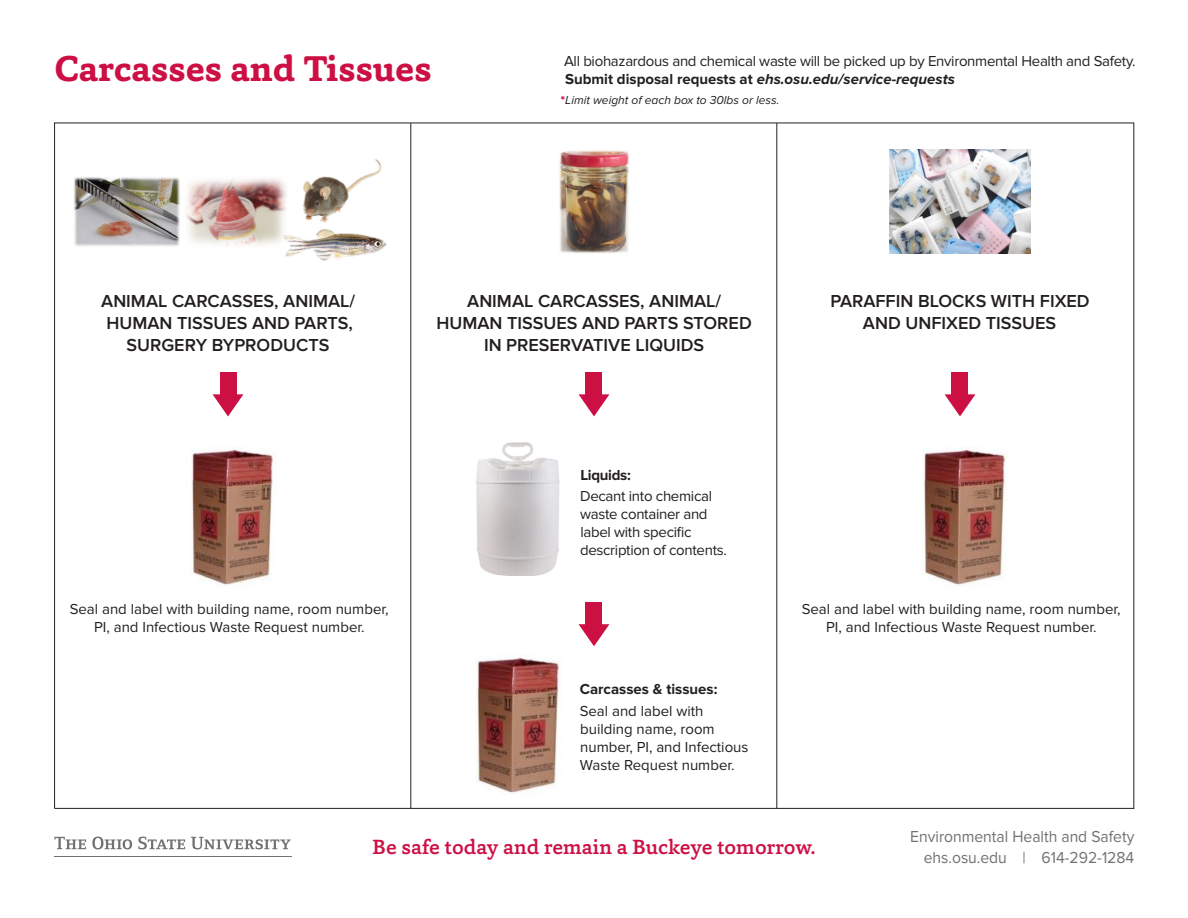
<style>
.page{position:relative;width:1188px;height:918px;background:#fff}
.page>*{position:absolute;margin:0;border:0;box-sizing:border-box;transform-origin:0 0}
.t1{font:700 36.6px "Capita";color:#cd1044}
.t2{font:500 21px "Capita";color:#cd1044}
.t3{font:600 18px/21.6px "Proxima Nova";color:#231f20;text-align:center}
.t4{font:16.5px/21px "Proxima Nova";color:#717271;text-align:right;scale:.95 1}
.t5{font:15px/18px "Proxima Nova";color:#231f20;text-align:center}
.t6{font:15px/18px "Proxima Nova";letter-spacing:-.02em;color:#231f20}
.t7{font:700 15px "Proxima Nova";color:#231f20}
.t8{font:700 15px "Proxima Nova";letter-spacing:-.02em;color:#231f20}
.t9{font:italic 12px "Proxima Nova";color:#231f20}
.s1{font-weight:700}
.s2{font-weight:700;font-style:italic}
.s3{font-family:"Proxima Nova Extrabld";font-style:normal;color:#cd1044}
</style>
<div class="page">
<hr style="left:54px;top:808px;width:1080px;height:1px;background:#231f20">
<svg style="left:54px;top:837px;width:32px;height:12px"></svg>
<svg style="left:92px;top:837px;width:40px;height:12px"></svg>
<svg style="left:138px;top:837px;width:47px;height:12px"></svg>
<svg style="left:191px;top:837px;width:100px;height:12px"></svg>
<hr style="left:54px;top:856px;width:238px;height:1px;background:#717271">
<hr style="left:54px;top:123px;width:1080px;height:1px;background:#231f20">
<div style="left:220px;top:372px;width:16px;height:30px;background:#cd1044"></div>
<svg style="left:213px;top:394px;width:30px;height:22px"></svg>
<div style="left:586px;top:372px;width:16px;height:30px;background:#cd1044"></div>
<svg style="left:579px;top:394px;width:30px;height:22px"></svg>
<div style="left:586px;top:602px;width:16px;height:30px;background:#cd1044"></div>
<svg style="left:579px;top:624px;width:30px;height:22px"></svg>
<div style="left:952px;top:372px;width:16px;height:30px;background:#cd1044"></div>
<svg style="left:945px;top:394px;width:30px;height:22px"></svg>
<img style="left:190px;top:449px;width:84px;height:137px">
<img style="left:922px;top:449px;width:84px;height:137px">
<img style="left:476px;top:657px;width:84px;height:137px">
<img style="left:476px;top:442px;width:84px;height:134px">
<hr style="left:411px;top:123px;width:1px;height:685px;background:#231f20">
<hr style="left:777px;top:123px;width:1px;height:685px;background:#231f20">
<img style="left:890px;top:150px;width:140px;height:104px">
<img style="left:559px;top:150px;width:70px;height:103px">
<img style="left:74px;top:177px;width:106px;height:69px">
<img style="left:285px;top:230px;width:102px;height:31px">
<img style="left:186px;top:178px;width:102px;height:72px">
<img style="left:302px;top:159px;width:80px;height:71px">
<hr style="left:54px;top:123px;width:1px;height:685px;background:#231f20">
<hr style="left:1134px;top:123px;width:1px;height:685px;background:#231f20">
<p class="t1" style="left:54px;top:44px;width:379px">Carcasses and Tissues</p>
<p class="t6" style="left:564px;top:52px;width:573px">All biohazardous and chemical waste will be picked up by Environmental Health and Safety.<br><span class="s1">Submit disposal requests at</span> <span class="s2">ehs.osu.edu/service-requests</span></p>
<p class="t9" style="left:561px;top:94px;width:220px"><span class="s3">*</span>Limit weight of each box to 30lbs or less.</p>
<p class="t3" style="left:101px;top:291px;width:255px">ANIMAL CARCASSES, ANIMAL/<br>HUMAN TISSUES AND PARTS,<br>SURGERY BYPRODUCTS</p>
<p class="t3" style="left:436px;top:291px;width:317px">ANIMAL CARCASSES, ANIMAL/<br>HUMAN TISSUES AND PARTS STORED<br>IN PRESERVATIVE LIQUIDS</p>
<p class="t8" style="left:580px;top:466px;width:52px">Liquids:</p>
<p class="t6" style="left:580px;top:487px;width:148px">Decant into chemical waste container and label with specific description of contents.</p>
<p class="t3" style="left:830px;top:291px;width:261px">PARAFFIN BLOCKS WITH FIXED<br>AND UNFIXED TISSUES</p>
<p class="t5" style="left:70px;top:600px;width:320px">Seal and label with building name, room number,<br>PI, and Infectious Waste Request number.</p>
<p class="t5" style="left:802px;top:600px;width:320px">Seal and label with building name, room number,<br>PI, and Infectious Waste Request number.</p>
<p class="t7" style="left:580px;top:680px;width:139px">Carcasses &amp; tissues:</p>
<p class="t5" style="left:580px;top:703px;width:170px;text-align:left">Seal and label with building name, room number, PI, and Infectious<br>Waste Request number.</p>
<h2 class="t2" style="left:373px;top:833px;width:444px">Be safe today and remain a Buckeye tomorrow.</h2>
<p class="t4" style="left:910px;top:827px;width:237px">Environmental Health and Safety ehs.osu.edu | 614-292-1284</p>
</div>
